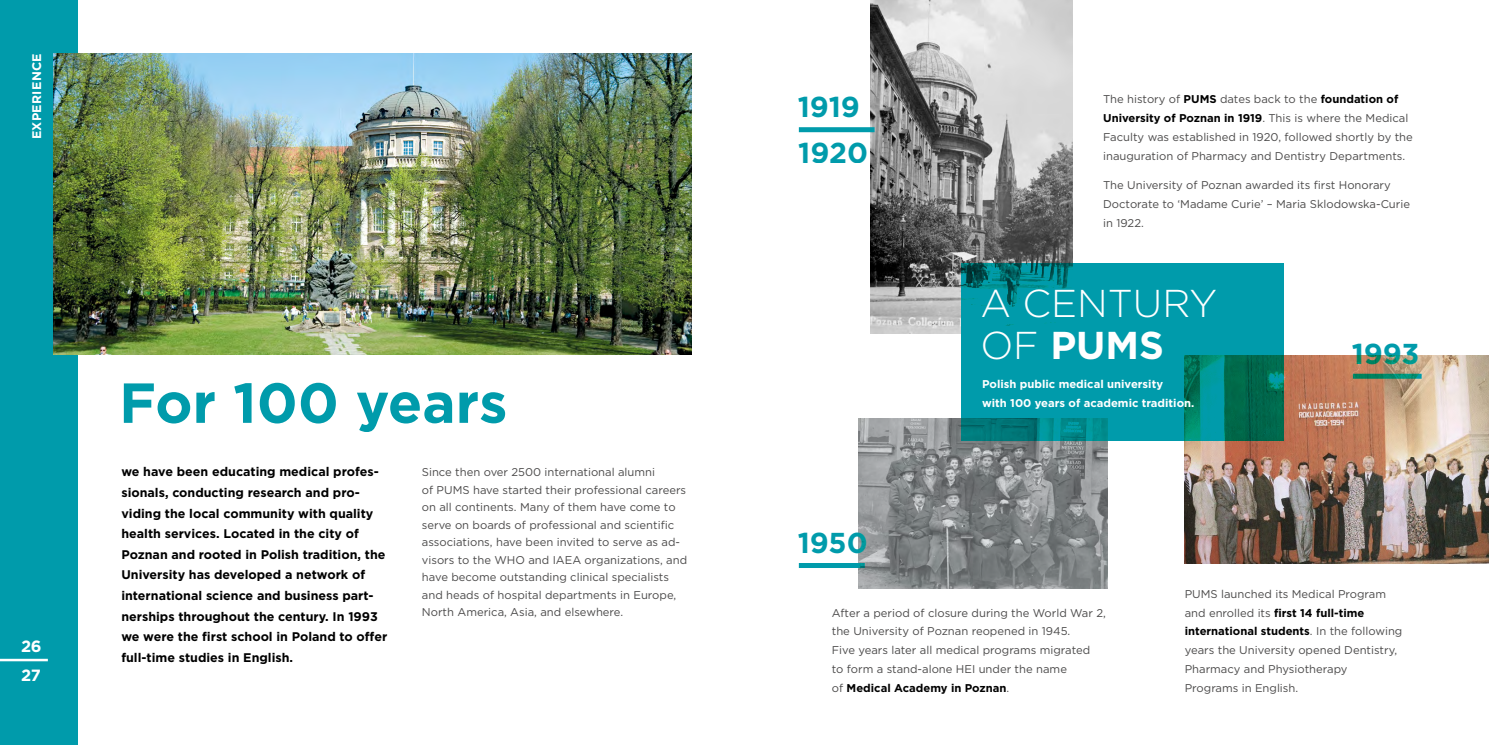
<style>
.page{position:relative;width:1489px;height:745px;background:#fff}
.page>*{position:absolute;margin:0;border:0;box-sizing:border-box;transform-origin:0 0}
.t1{font:700 56.25px "Gotham";color:#009bab}
.t2{font:300 38.75px/42.5px "Gotham";color:#fff}
.t3{font:700 28.75px "Gotham";color:#009bab}
.t4{font:700 16.25px/29.1px "Gotham";color:#fff}
.t5{font:700 12.5px/20.6px "Gotham";color:#000}
.t6{font:700 12.5px "Gotham";letter-spacing:.025em;color:#fff}
.t7{font:11.25px/18.8px "Gotham";color:#4b4a4a}
.t8{font:700 11.25px/18.8px "Gotham";color:#fff}
.s1{font-weight:700;color:#000}
.s2{font-weight:700}
</style>
<div class="page">
<div style="left:0;top:0;width:78px;height:744px;background:#009bab"></div>
<img style="left:53px;top:53px;width:638px;height:301px">
<img style="left:870px;top:0;width:202px;height:333px">
<img style="left:1184px;top:355px;width:304px;height:208px">
<img style="left:858px;top:418px;width:248px;height:170px">
<svg style="left:960px;top:263px;width:323px;height:177px;background:#00929c"></svg>
<div style="left:798px;top:127px;width:76px;height:5px;background:#009bab"></div>
<svg style="left:1352px;top:373px;width:69px;height:5px"></svg>
<div style="left:798px;top:562px;width:66px;height:5px;background:#009bab"></div>
<hr style="left:0;top:658px;width:48px;height:3px;background:#fff">
<p class="t6" style="left:29px;top:139px;width:88px;rotate:-90deg">EXPERIENCE</p>
<h3 class="t4" style="left:21px;top:630px;width:22px">26<br>27</h3>
<h1 class="t1" style="left:119px;top:365px;width:390px">For 100 years</h1>
<p class="t5" style="left:121px;top:461px;width:267px">we have been educating medical profes&shy;sionals, conducting research and pro&shy;viding the local community with quality health services. Located in the city of Poznan and rooted in Polish tradition, the University has developed a network of international science and business part&shy;nerships throughout the century. In 1993 we were the first school in Poland to offer full-time studies in English.</p>
<p class="t7" style="left:422px;top:462px;width:267px;line-height:17.5px">Since then over 2500 international alumni<br>of PUMS have started their professional careers on all continents. Many of them have come to serve on boards of professional and scientific associations, have been invited to serve as ad&shy;visors to the WHO and IAEA organizations, and have become outstanding clinical specialists and heads of hospital departments in Europe, North America, Asia, and elsewhere.</p>
<h3 class="t3" style="left:797px;top:88px;width:64px">1919</h3>
<h3 class="t3" style="left:798px;top:133px;width:71px">1920</h3>
<h3 class="t3" style="left:797px;top:523px;width:72px">1950</h3>
<p class="t7" style="left:1103px;top:90px;width:311px">The history of <span class="s1">PUMS</span> dates back to the <span class="s1">foundation of University of Poznan in 1919</span>. This is where the Medical Faculty was established in 1920, followed shortly by the inauguration of Pharmacy and Dentistry Departments.</p>
<p class="t7" style="left:1103px;top:175px;width:308px">The University of Poznan awarded its first Honorary<br>Doctorate to ‘Madame Curie’ – Maria Sklodowska-Curie in 1922.</p>
<h2 class="t2" style="left:980px;top:280px;width:238px">A CENTURY<br>OF <span class="s2">PUMS</span></h2>
<p class="t8" style="left:982px;top:375px;width:214px">Polish public medical university<br>with 100 years of academic tradition.</p>
<h3 class="t3" style="left:1351px;top:334px;width:69px">1993</h3>
<p class="t7" style="left:831px;top:602px;width:275px">After a period of closure during the World War 2, the University of Poznan reopened in 1945.<br>Five years later all medical programs migrated<br>to form a stand-alone HEI under the name<br>of <span class="s1">Medical Academy in Poznan</span>.</p>
<p class="t7" style="left:1184px;top:584px;width:219px">PUMS launched its Medical Program and enrolled its <span class="s1">first 14 full-time international students</span>. In the following years the University opened Dentistry, Pharmacy and Physiotherapy Programs in English.</p>
</div>
